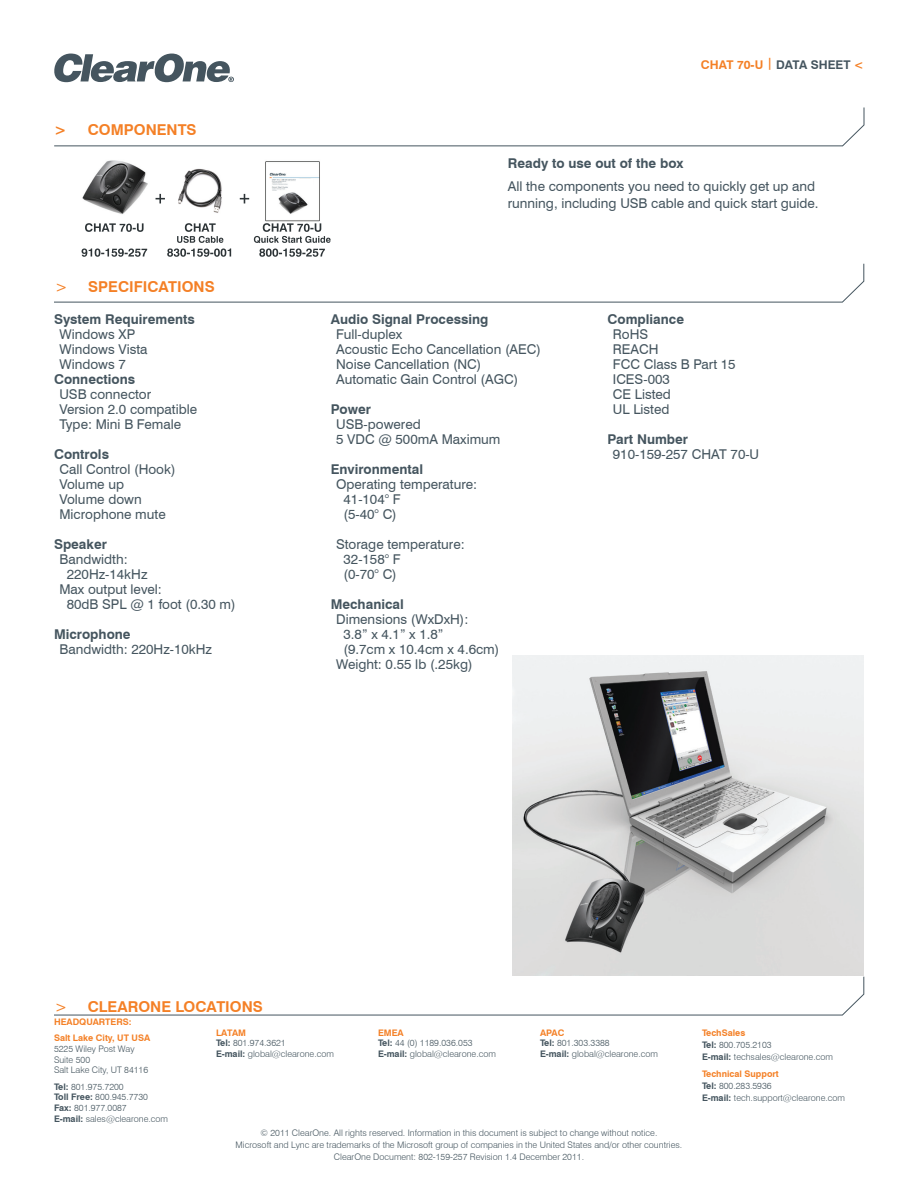
<style>
.page{position:relative;width:918px;height:1188px;background:#fff}
.page>*{position:absolute;margin:0;border:0;box-sizing:border-box;transform-origin:0 0}
.t1{font:700 15px "Swiss 721 BT";color:#f48026}
.t2{font:13.5px/15px "Swiss 721 BT";color:#45555f}
.t3{font:700 13.5px "Swiss 721 BT";color:#45555f}
.t4{font:700 12px "Swiss 721 BT";color:#45555f}
.t5{font:700 12px "Swiss 721 BT";color:#f48026}
.t6{font:300 9px/10.8px "Swiss 721 BT";color:#45555f}
.t7{font:700 9px/16.2px "Swiss 721 BT";color:#f48026}
.s1{font-weight:400}
.s2{color:#f48026}
.s3{font-weight:700}
.s4{font-weight:700;color:#f48026}
</style>
<div class="page">
<svg style="left:54px;top:54px;width:180px;height:28px"></svg>
<svg style="left:54px;top:107px;width:810px;height:39px"></svg>
<svg style="left:54px;top:263px;width:810px;height:39px"></svg>
<svg style="left:54px;top:976px;width:810px;height:39px"></svg>
<img style="left:81px;top:160px;width:250px;height:97px">
<img style="left:263px;top:223px;width:58px;height:9px">
<img style="left:254px;top:236px;width:71px;height:7px">
<img style="left:259px;top:248px;width:53px;height:9px">
<svg style="left:240px;top:194px;width:9px;height:9px"></svg>
<img style="left:177px;top:223px;width:41px;height:20px">
<svg style="left:156px;top:194px;width:9px;height:9px"></svg>
<img style="left:85px;top:223px;width:59px;height:34px">
<div style="left:298px;top:179px;width:15px;height:7px;background:#fff"></div>
<img style="left:513px;top:655px;width:351px;height:321px">
<h1 class="t1" style="left:54px;top:120px;width:144px">&gt; Components</h1>
<h1 class="t1" style="left:55px;top:278px;width:161px"><span class="s1">&gt;</span> Specifications</h1>
<h2 class="t3" style="left:54px;top:311px;width:142px">System Requirements</h2>
<h2 class="t2" style="left:59px;top:326px;width:90px">Windows XP<br>Windows Vista<br>Windows 7</h2>
<h2 class="t3" style="left:54px;top:371px;width:83px">Connections</h2>
<h2 class="t2" style="left:59px;top:386px;width:139px">USB connector<br>Version 2.0 compatible<br>Type: Mini B Female</h2>
<h2 class="t3" style="left:54px;top:446px;width:57px">Controls</h2>
<h2 class="t2" style="left:59px;top:461px;width:118px">Call Control (Hook)<br>Volume up<br>Volume down<br>Microphone mute</h2>
<h2 class="t3" style="left:54px;top:536px;width:54px">Speaker</h2>
<h2 class="t2" style="left:59px;top:551px;width:70px">Bandwidth:</h2>
<h2 class="t2" style="left:67px;top:566px;width:82px">220Hz-14kHz</h2>
<h2 class="t2" style="left:59px;top:581px;width:104px">Max output level:</h2>
<h2 class="t2" style="left:67px;top:596px;width:170px">80dB SPL @ 1 foot (0.30 m)</h2>
<h2 class="t3" style="left:54px;top:626px;width:78px">Microphone</h2>
<h2 class="t2" style="left:59px;top:641px;width:154px">Bandwidth: 220Hz-10kHz</h2>
<h3 class="t5" style="left:701px;top:57px;width:18px">CHAT</h3>
<h3 class="t4" style="left:737px;top:57px;width:128px"><span class="s2">70-U |</span> Data Sheet <span class="s2">&lt;</span></h3>
<h2 class="t3" style="left:508px;top:155px;width:177px">Ready to use out of the box</h2>
<h2 class="t2" style="left:508px;top:178px;width:312px;line-height:16.2px">All the components you need to quickly get up and running, including USB cable and quick start guide.</h2>
<h2 class="t3" style="left:331px;top:311px;width:159px">Audio Signal Processing</h2>
<h2 class="t2" style="left:336px;top:326px;width:206px">Full-duplex<br>Acoustic Echo Cancellation (AEC)<br>Noise Cancellation (NC)<br>Automatic Gain Control (AGC)</h2>
<h2 class="t3" style="left:331px;top:401px;width:42px">Power</h2>
<h2 class="t2" style="left:336px;top:416px;width:166px">USB-powered<br>5 VDC @ 500mA Maximum</h2>
<h2 class="t3" style="left:331px;top:461px;width:94px">Environmental</h2>
<h2 class="t2" style="left:344px;top:476px;width:135px;text-indent:-7px">Operating temperature:<br>41-104° F<br>(5-40° C)</h2>
<h2 class="t2" style="left:344px;top:536px;width:123px;text-indent:-7px">Storage temperature:<br>32-158° F<br>(0-70° C)</h2>
<h2 class="t3" style="left:331px;top:596px;width:75px">Mechanical</h2>
<h2 class="t2" style="left:336px;top:611px;width:134px">Dimensions (WxDxH):</h2>
<h2 class="t2" style="left:344px;top:626px;width:102px">3.8” x 4.1” x 1.8”</h2>
<h2 class="t2" style="left:344px;top:641px;width:157px">(9.7cm x 10.4cm x 4.6cm)</h2>
<h2 class="t2" style="left:336px;top:656px;width:138px">Weight: 0.55 lb (.25kg)</h2>
<h2 class="t3" style="left:608px;top:311px;width:78px">Compliance</h2>
<h2 class="t2" style="left:613px;top:326px;width:124px">RoHS<br>REACH<br>FCC Class B Part 15<br>ICES-003<br>CE Listed<br>UL Listed</h2>
<h2 class="t3" style="left:608px;top:431px;width:82px">Part Number</h2>
<h2 class="t2" style="left:613px;top:446px;width:148px">910-159-257 CHAT 70-U</h2>
<h1 class="t1" style="left:55px;top:998px;width:56px"><span class="s1">&gt;</span> CLEARONE</h1>
<h1 class="t1" style="left:175px;top:998px;width:42px">LOCATIONS</h1>
<p class="t7" style="left:54px;top:1013px;width:91px">Headquarters:<br>Salt Lake City, UT USA</p>
<p class="t6" style="left:54px;top:1043px;width:96px">5225 Wiley Post Way<br>Suite 500<br>Salt Lake City, UT 84116</p>
<p class="t6" style="left:54px;top:1081px;width:116px"><span class="s3">Tel:</span> 801.975.7200<br><span class="s3">Toll Free:</span> 800.945.7730<br><span class="s3">Fax:</span> 801.977.0087<br><span class="s3">E-mail:</span> sales@clearone.com</p>
<p class="t6" style="left:216px;top:1027px;width:119px"><span class="s4">LAtam<br></span><span class="s3">Tel:</span> 801.974.3621<br><span class="s3">E-mail:</span> global@clearone.com</p>
<p class="t6" style="left:378px;top:1027px;width:119px"><span class="s4">EMEA<br></span><span class="s3">Tel:</span> 44 (0) 1189.036.053<br><span class="s3">E-mail:</span> global@clearone.com</p>
<p class="t6" style="left:540px;top:1027px;width:119px"><span class="s4">APAC<br></span><span class="s3">Tel:</span> 801.303.3388<br><span class="s3">E-mail:</span> global@clearone.com</p>
<p class="t6" style="left:702px;top:1026px;width:132px;line-height:12px"><span class="s4">TechSales<br></span><span class="s3">Tel:</span> 800.705.2103<br><span class="s3">E-mail:</span> techsales@clearone.com</p>
<p class="t6" style="left:702px;top:1068px;width:145px;line-height:12px"><span class="s4">Technical Support<br></span><span class="s3">Tel:</span> 800.283.5936<br><span class="s3">E-mail:</span> tech.support@clearone.com</p>
<p class="t6" style="left:236px;top:1127px;width:448px;line-height:12px;text-align:center">© 2011 ClearOne. All rights reserved. I nformation in this document is subject to change without notice.<br>Microsoft and Lync are trademarks of the Microsoft group of companies in the United States and/or other countries.<br>ClearOne Document: 802-159-257 Revision 1.4 December 2011.</p>
</div>
